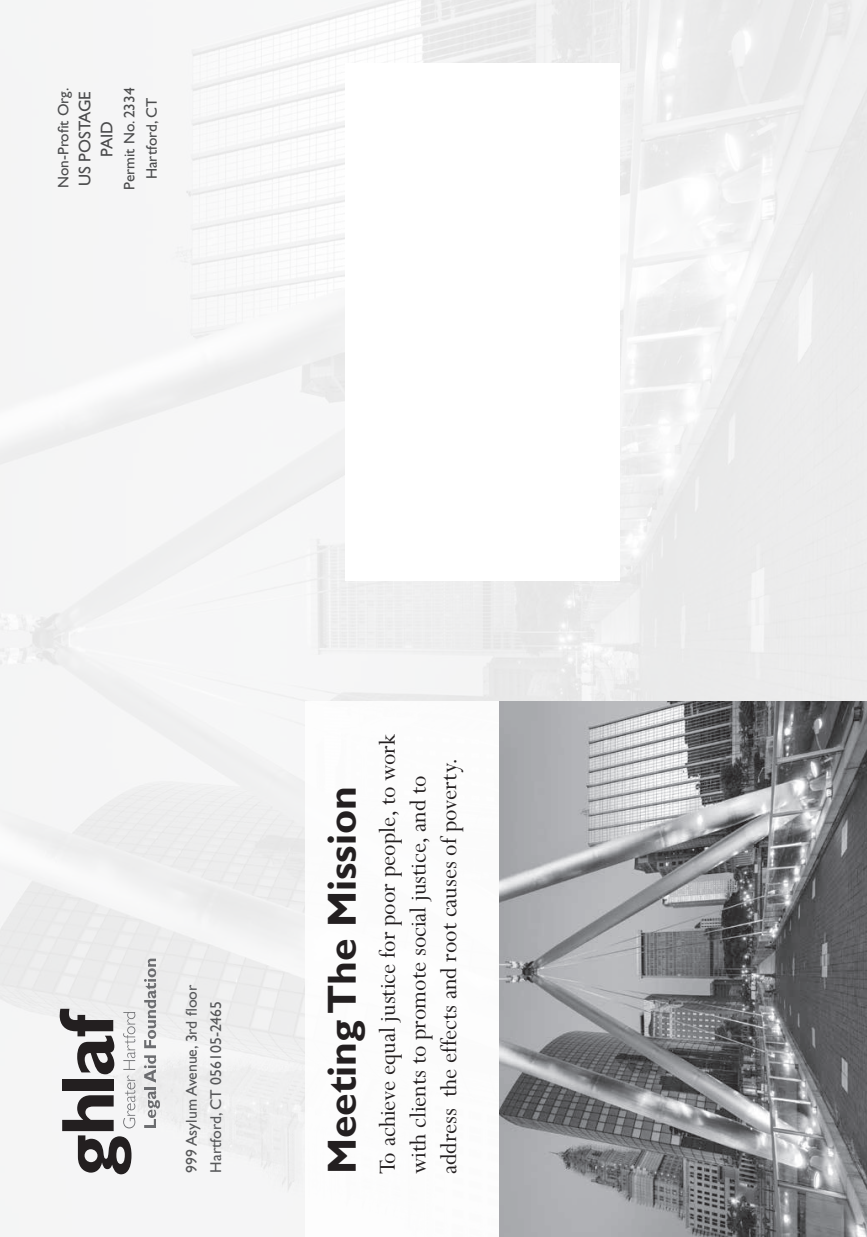
<style>
.page{position:relative;width:867px;height:1237px;background:#fff}
.page>*{position:absolute;margin:0;border:0;box-sizing:border-box;transform-origin:0 0}
.t1{font:700 40.77px "Gill Sans Std";color:#231f20}
.t2{font:25.55px/30.6px "Perpetua";color:#231f20}
.t3{font:16.97px/22.1px "Gill Sans Std";color:#4b4c4d;text-align:center}
.t4{font:15.75px/24.5px "Gill Sans Std";color:#57585a}
.t5{font:15.22px/22.1px "Gill Sans Std";color:#4b4c4d;text-align:center}
</style>
<div class="page">
<img style="left:499px;top:701px;width:367px;height:535px">
<hr style="left:0;top:0;width:1px;height:125px;background:#57585a">
<svg style="left:60px;top:1008px;width:75px;height:166px"></svg>
<svg style="left:144px;top:1055px;width:16px;height:72px"></svg>
<svg style="left:144px;top:958px;width:12px;height:90px"></svg>
<p class="t5" style="left:52px;top:188px;width:102px;rotate:-90deg">Non-Profit Org.</p>
<p class="t3" style="left:74px;top:186px;width:97px;rotate:-90deg">US POSTAGE<br>PAID</p>
<p class="t5" style="left:118px;top:190px;width:103px;rotate:-90deg">Permit No. 2334<br>Hartford, CT</p>
<p class="t4" style="left:179px;top:1172px;width:189px;rotate:-90deg">999 Asylum Avenue, 3rd floor<br>Hartford, CT 056105-2465</p>
<h1 class="t1" style="left:318px;top:1174px;width:389px;rotate:-90deg">Meeting The Mission</h1>
<p class="t2" style="left:371px;top:1174px;width:441px;rotate:-90deg">To achieve equal justice for poor people, to work with clients to promote social justice, and to address the effects and root causes of poverty.</p>
</div>
